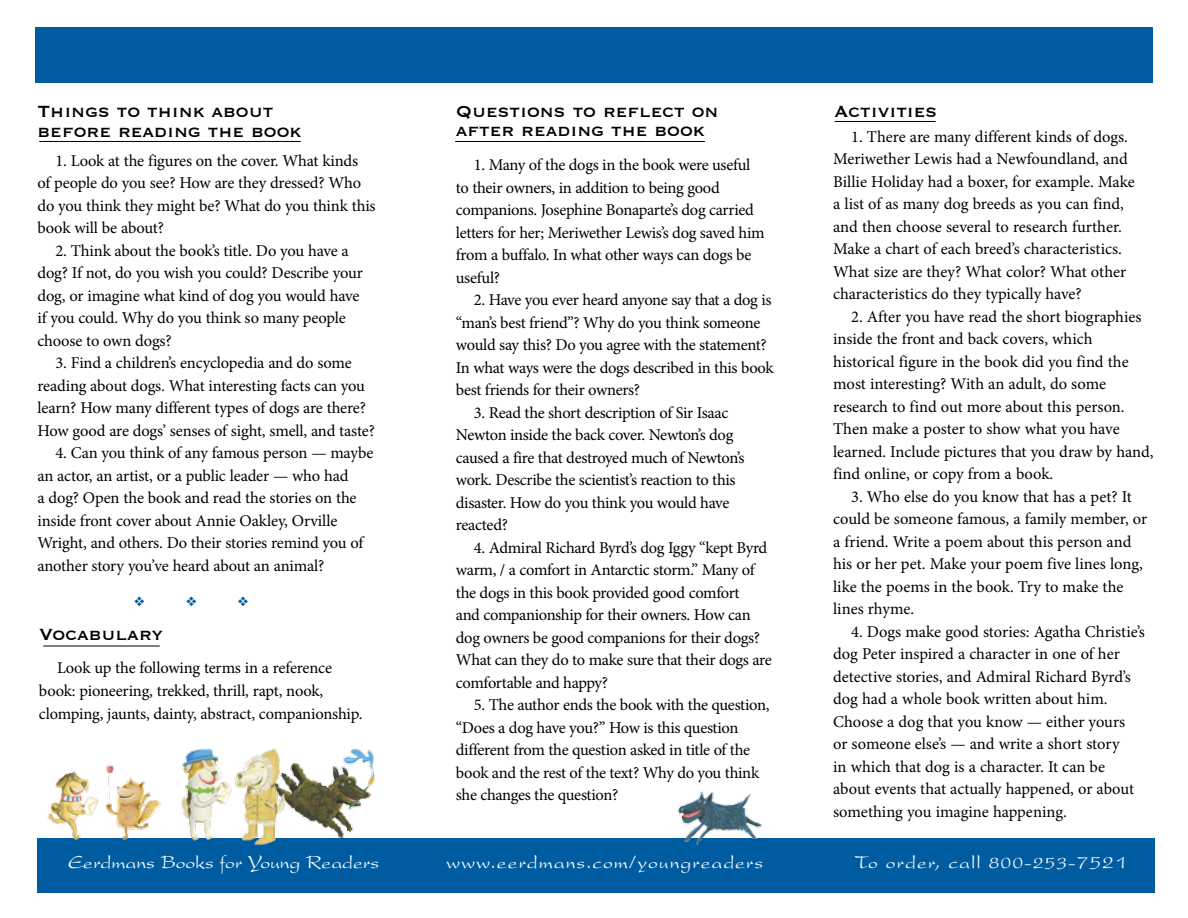
<style>
.page{position:relative;width:1188px;height:918px;background:#fff}
.page>*{position:absolute;margin:0;border:0;box-sizing:border-box;transform-origin:0 0}
.t1{font:21px/19.5px "Copperplate";color:#000}
.t2{font:19.5px "President";letter-spacing:.05em;color:#fff}
.t3{font:19.5px "President";color:#fff}
.t4{font:16.5px/22.5px "Minion Pro";letter-spacing:-.01em;color:#000}
.s1{font-size:21px}
</style>
<div class="page">
<img style="left:308px;top:748px;width:67px;height:90px">
<hr style="left:43px;top:646px;width:117px;height:1px;background:#000">
<hr style="left:39px;top:141px;width:262px;height:1px;background:#000">
<div style="left:37px;top:838px;width:1117px;height:55px;background:#005ca1"></div>
<div style="left:35px;top:27px;width:1118px;height:55px;background:#005ca1"></div>
<hr style="left:835px;top:121px;width:101px;height:1px;background:#000">
<hr style="left:455px;top:141px;width:250px;height:1px;background:#000">
<img style="left:47px;top:771px;width:52px;height:70px">
<img style="left:238px;top:748px;width:70px;height:98px">
<img style="left:181px;top:749px;width:57px;height:92px">
<img style="left:677px;top:791px;width:86px;height:54px">
<img style="left:105px;top:764px;width:56px;height:77px">
<p class="t1" style="left:38px;top:101px;width:265px">Things to think about before reading the book</p>
<p class="t4" style="left:37px;top:149px;width:340px;text-indent:18px">1. Look at the figures on the cover. What kinds<br>of people do you see? How are they dressed? Who do you think they might be? What do you think this book will be about?</p>
<p class="t4" style="left:37px;top:239px;width:327px;text-indent:18px">2. Think about the book’s title. Do you have a dog? If not, do you wish you could? Describe your dog, or imagine what kind of dog you would have if you could. Why do you think so many people choose to own dogs?</p>
<p class="t4" style="left:37px;top:352px;width:339px;text-indent:18px">3. Find a children’s encyclopedia and do some reading about dogs. What interesting facts can you learn? How many different types of dogs are there?<br>How good are dogs’ senses of sight, smell, and taste?</p>
<p class="t4" style="left:37px;top:442px;width:337px;text-indent:18px">4. Can you think of any famous person — maybe an actor, an artist, or a public leader — who had<br>a dog? Open the book and read the stories on the inside front cover about Annie Oakley, Orville Wright, and others. Do their stories remind you of another story you’ve heard about an animal?</p>
<p class="t1" style="left:39px;top:624px;width:126px">Vocabulary</p>
<p class="t4" style="left:39px;top:657px;width:325px;text-indent:18px">Look up the following terms in a reference book: pioneering, trekked, thrill, rapt, nook, clomping, jaunts, dainty, abstract, companionship.</p>
<p class="t1" style="left:456px;top:100px;width:264px">Questions to reflect on after reading the book</p>
<p class="t4" style="left:456px;top:154px;width:310px;text-indent:18px">1. Many of the dogs in the book were useful to their owners, in addition to being good companions. Josephine Bonaparte’s dog carried letters for her; Meriwether Lewis’s dog saved him from a buffalo. In what other ways can dogs be useful?</p>
<p class="t4" style="left:456px;top:289px;width:319px;text-indent:18px">2. Have you ever heard anyone say that a dog is “man’s best friend”? Why do you think someone would say this? Do you agree with the statement?<br>In what ways were the dogs described in this book best friends for their owners?</p>
<p class="t4" style="left:456px;top:401px;width:290px;text-indent:18px">3. Read the short description of Sir Isaac Newton inside the back cover. Newton’s dog caused a fire that destroyed much of Newton’s work. Describe the scientist’s reaction to this disaster. How do you think you would have reacted?</p>
<p class="t4" style="left:456px;top:536px;width:317px;text-indent:18px">4. Admiral Richard Byrd’s dog Iggy “kept Byrd warm, / a comfort in Antarctic storm.” Many of the dogs in this book provided good comfort<br>and companionship for their owners. How can dog owners be good companions for their dogs?<br>What can they do to make sure that their dogs are comfortable and happy?</p>
<p class="t4" style="left:456px;top:694px;width:315px;text-indent:18px">5. The author ends the book with the question, “Does a dog have you?” How is this question different from the question asked in title of the book and the rest of the text? Why do you think she changes the question?</p>
<p class="t1" style="left:835px;top:100px;width:104px">Activities</p>
<p class="t4" style="left:833px;top:125px;width:303px;text-indent:18px">1. There are many different kinds of dogs.<br>Meriwether Lewis had a Newfoundland, and Billie Holiday had a boxer, for example. Make a list of as many dog breeds as you can find, and then choose several to research further.<br>Make a chart of each breed’s characteristics.<br>What size are they? What color? What other characteristics do they typically have?</p>
<p class="t4" style="left:833px;top:305px;width:322px;text-indent:18px">2. After you have read the short biographies inside the front and back covers, which historical figure in the book did you find the most interesting? With an adult, do some research to find out more about this person.<br>Then make a poster to show what you have learned. Include pictures that you draw by hand, find online, or copy from a book.</p>
<p class="t4" style="left:833px;top:485px;width:316px;text-indent:18px">3. Who else do you know that has a pet? It could be someone famous, a family member, or a friend. Write a poem about this person and his or her pet. Make your poem five lines long, like the poems in the book. Try to make the lines rhyme.</p>
<p class="t4" style="left:833px;top:620px;width:313px;text-indent:18px">4. Dogs make good stories: Agatha Christie’s dog Peter inspired a character in one of her detective stories, and Admiral Richard Byrd’s dog had a whole book written about him.<br>Choose a dog that you know — either yours<br>or someone else’s — and write a short story<br>in which that dog is a character. It can be about events that actually happened, or about something you imagine happening.</p>
<p class="t3" style="left:68px;top:851px;width:312px">Eerdmans Books for Young Readers</p>
<p class="t2" style="left:446px;top:851px;width:319px">www.eerdmans.com/youngreaders</p>
<p class="t2" style="left:855px;top:851px;width:273px">To order, call 800-253-<span class="s1">7521</span></p>
</div>
